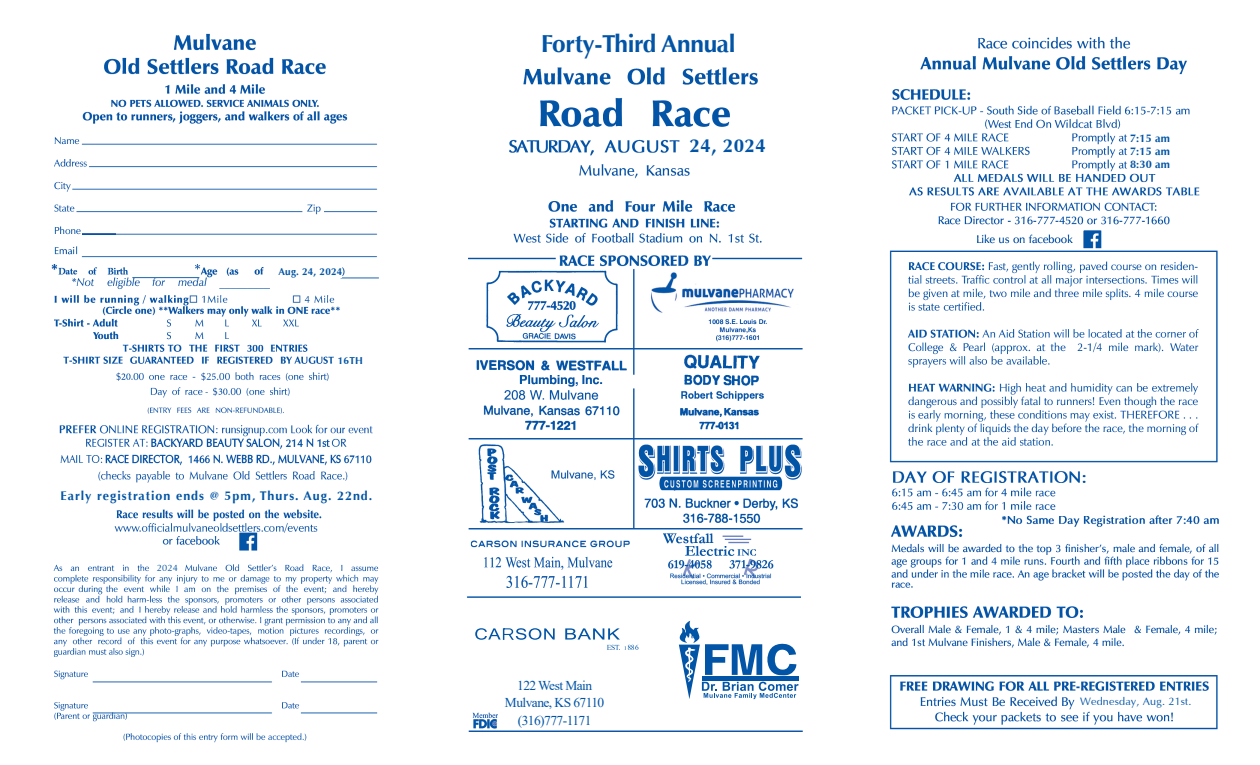
<style>
.page{position:relative;width:1260px;height:765px;background:#fff}
.page>*{position:absolute;margin:0;border:0;box-sizing:border-box;transform-origin:0 0}
.t1{font:700 24.38px "Optima LT Pro";letter-spacing:-.015em;color:#0154a6}
.t2{font:700 18.75px "Optima LT Pro";letter-spacing:.025em;color:#0154a6}
.t3{font:13.5px/17.5px "Times New Roman";letter-spacing:-.04em;color:#0154a6;text-align:center}
.t4{font:700 12.5px "Optima LT Pro";letter-spacing:.085em;color:#0154a6}
.t5{font:700 11px/13.8px "Optima LT Pro";letter-spacing:.015em;color:#0154a6}
.t6{font:10.88px "Optima";letter-spacing:.015em;color:#0154a6}
.t7{font:700 10px "Optima LT Pro";letter-spacing:.025em;color:#0154a6}
.t8{font:9.25px "Optima";color:#0154a6}
</style>
<div class="page">
<img style="left:51px;top:33px;width:1168px;height:710px">
<div style="left:156px;top:563px;width:26px;height:11px;background:#fff"></div>
<div style="left:338px;top:352px;width:28px;height:16px;background:#fff"></div>
<div style="left:276px;top:265px;width:66px;height:12px;background:#fff"></div>
<div style="left:685px;top:134px;width:85px;height:27px;background:#fff"></div>
<div style="left:1129px;top:130px;width:49px;height:41px;background:#fff"></div>
<div style="left:1077px;top:694px;width:118px;height:17px;background:#fff"></div>
<div style="left:503px;top:620px;width:291px;height:109px;background:#fff"></div>
<div style="left:517px;top:23px;width:238px;height:39px;background:#fff"></div>
<svg style="left:109px;top:496px;width:221px;height:58px"></svg>
<div style="left:84px;top:224px;width:31px;height:14px;background:#fff"></div>
<hr style="left:82px;top:234px;width:34px;height:1px;background:#3868b2">
<img style="left:113px;top:508px;width:221px;height:44px">
<svg style="left:678px;top:620px;width:121px;height:79px"></svg>
<svg style="left:475px;top:628px;width:80px;height:12px"></svg>
<svg style="left:565px;top:628px;width:73px;height:22px"></svg>
<p class="t7" style="left:279px;top:265px;width:65px">Aug. 24, 2024</p>
<p class="t7" style="left:338px;top:354px;width:27px">16TH</p>
<p class="t4" style="left:60px;top:488px;width:314px">Early registration ends @ 5pm, Thurs. Aug. 22nd.</p>
<p class="t8" style="left:157px;top:563px;width:22px">2024</p>
<h1 class="t1" style="left:541px;top:28px;width:196px">Forty-Third Annual</h1>
<h2 class="t2" style="left:690px;top:134px;width:78px">24, 2024</h2>
<p class="t3" style="left:505px;top:676px;width:101px">122 West Main<br>Mulvane, KS 67110 (316)777-1171</p>
<p class="t5" style="left:1130px;top:131px;width:42px">7:15 am<br>7:15 am</p>
<p class="t5" style="left:1130px;top:157px;width:42px">8:30 am</p>
<p class="t6" style="left:1080px;top:696px;width:113px">Wednesday, Aug. 21st.</p>
</div>
